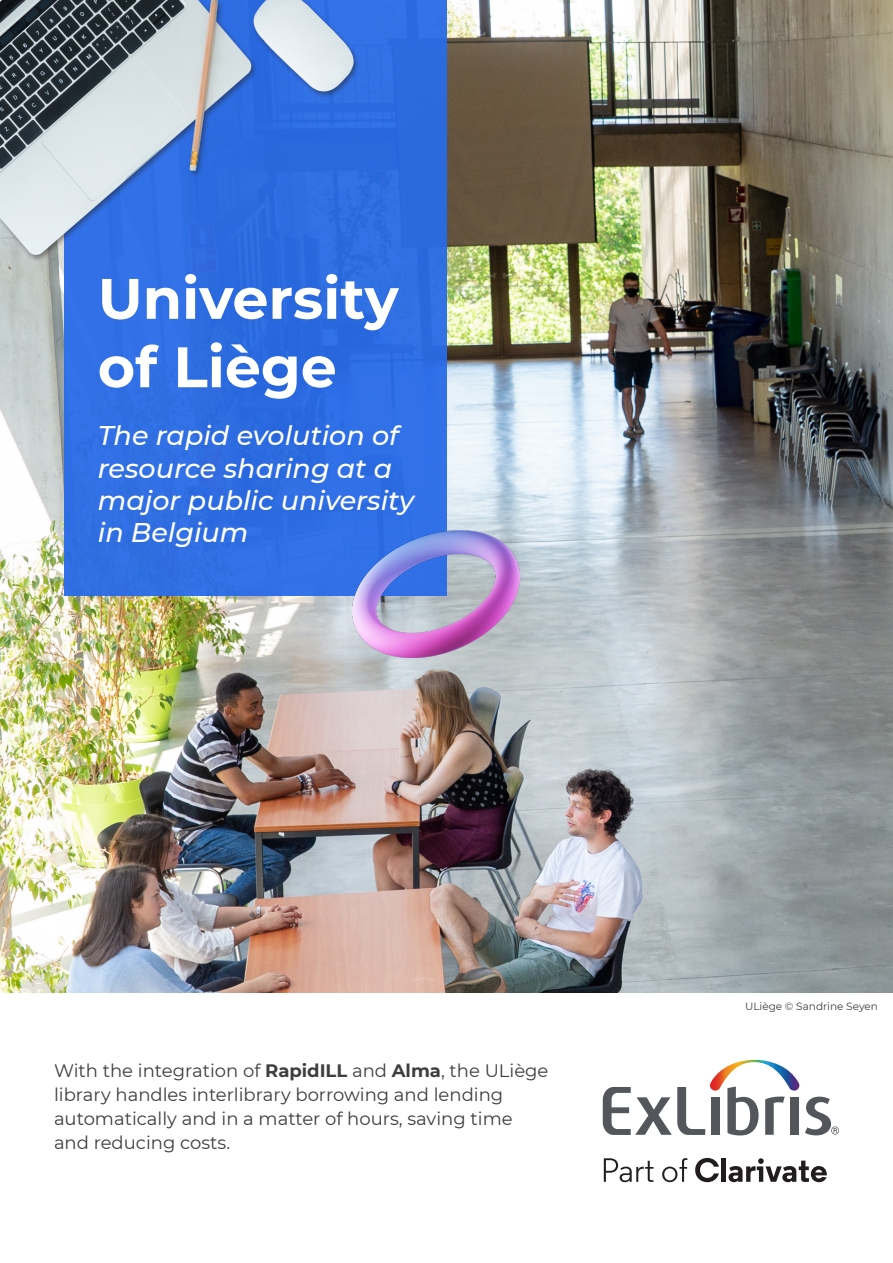
<style>
.page{position:relative;width:893px;height:1263px;background:#fff}
.page>*{position:absolute;margin:0;border:0;box-sizing:border-box;transform-origin:0 0}
.t1{font:700 57px/68.4px "Montserrat";color:#fff}
.t2{font:italic 500 27px/32.4px "Montserrat";color:#fff}
.t3{font:18px/24px "Montserrat";color:#3e3e3f}
.t4{font:10.5px "Montserrat";color:#3e3e3f}
.s1{font-weight:700}
</style>
<div class="page">
<img style="left:0;top:0;width:893px;height:992px">
<div style="left:64px;top:0;width:382px;height:595px;background:#306ee3"></div>
<img style="left:0;top:0;width:358px;height:277px">
<img style="left:353px;top:531px;width:166px;height:126px">
<svg style="left:604px;top:1158px;width:49px;height:24px"></svg>
<svg style="left:662px;top:1158px;width:25px;height:24px"></svg>
<svg style="left:695px;top:1158px;width:24px;height:24px"></svg>
<hr style="left:722px;top:1158px;width:4px;height:24px;background:#211d1e">
<svg style="left:728px;top:1158px;width:99px;height:24px"></svg>
<svg style="left:603px;top:1060px;width:196px;height:75px"></svg>
<div style="left:790px;top:1097px;width:8px;height:38px;background:#53565a"></div>
<svg style="left:805px;top:1097px;width:34px;height:38px"></svg>
<p class="t1" style="left:98px;top:262px;width:302px">University of Liège</p>
<p class="t2" style="left:98px;top:418px;width:318px">The rapid evolution of resource sharing at a major public university in Belgium</p>
<p class="t3" style="left:54px;top:1058px;width:496px">With the integration of <span class="s1">RapidILL</span> and <span class="s1">Alma</span>, the ULiège library handles interlibrary borrowing and lending automatically and in a matter of hours, saving time and reducing costs.</p>
<p class="t4" style="left:745px;top:999px;width:134px">ULiège © Sandrine Seyen</p>
</div>
